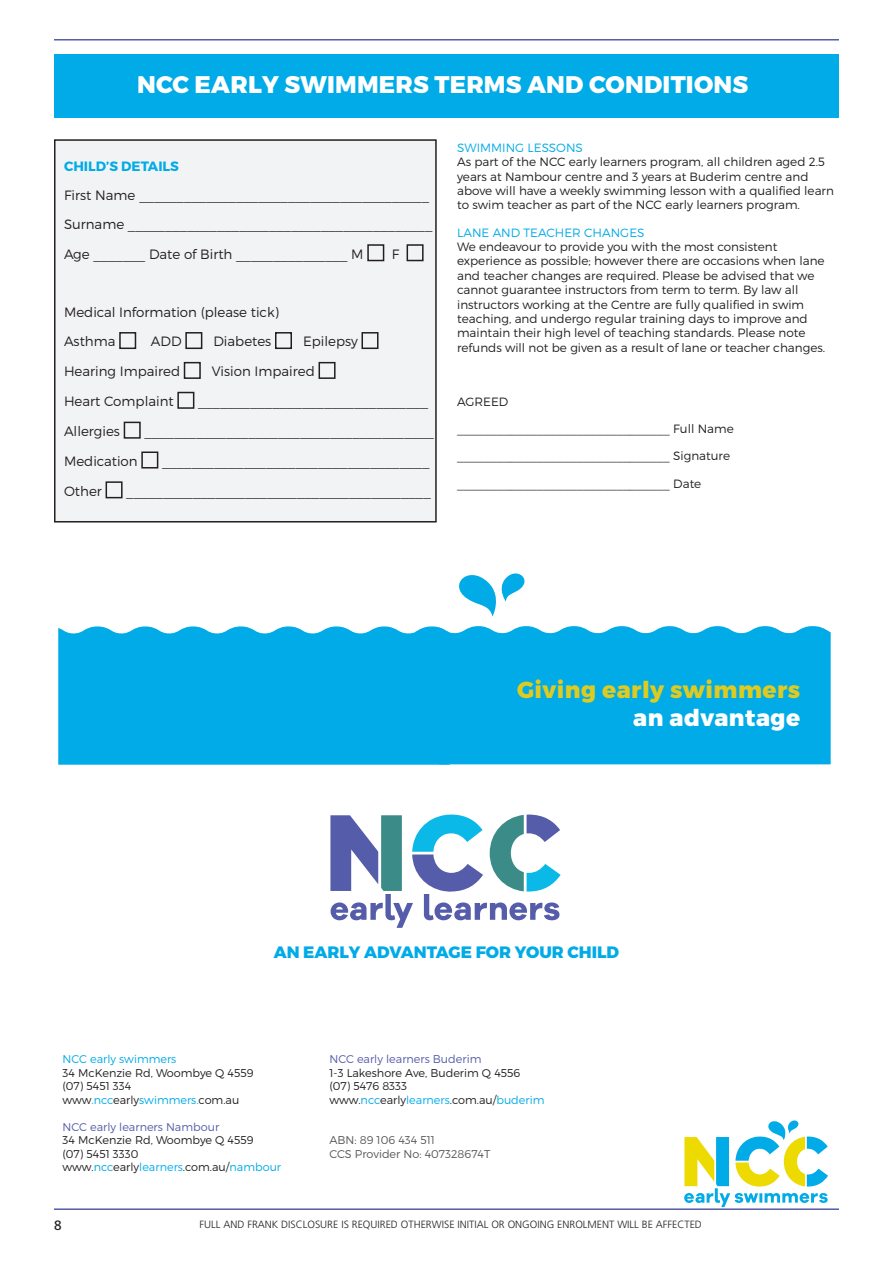
<style>
.page{position:relative;width:893px;height:1263px;background:#fff}
.page>*{position:absolute;margin:0;border:0;box-sizing:border-box;transform-origin:0 0}
.t1{font:800 24px "Montserrat";letter-spacing:.01em;color:#fff}
.t2{font:800 23.25px "Montserrat";letter-spacing:.02em;color:#decb21}
.t3{font:800 23.25px "Montserrat";letter-spacing:.02em;color:#fff}
.t4{font:800 16.5px "Montserrat";color:#00abe7}
.t5{font:300 13.5px/29px "Montserrat";color:#231f20}
.t6{font:700 13.5px "Montserrat";color:#00abe7}
.t7{font:13.5px "Frutiger LT Std";color:#231f20}
.t8{font:300 12px/14.4px "Montserrat";color:#231f20}
.t9{font:300 12px "Montserrat";color:#00abe7}
.t10{font:300 11.25px/13.5px "Montserrat";color:#231f20}
.t11{font:300 11.25px "Montserrat";color:#555ca9}
.t12{font:300 11.25px/13.5px "Montserrat";color:#57585a}
.t13{font:300 11.25px "Montserrat";color:#00abe7}
.t14{font:300 10.5px "Frutiger LT Std";color:#231f20}
.s1{color:#00abe7}
.s2{color:#00aeef}
</style>
<div class="page">
<hr style="left:54px;top:39px;width:785px;height:2px;background:#555ca9">
<hr style="left:54px;top:1208px;width:785px;height:2px;background:#555ca9">
<div style="left:54px;top:54px;width:785px;height:64px;background:#00abe7"></div>
<div style="left:55px;top:140px;width:381px;height:382px;background:#f2f3f4"></div>
<div style="left:367px;top:244px;width:17px;height:17px;border:2px solid #231f20"></div>
<div style="left:407px;top:244px;width:17px;height:17px;border:2px solid #231f20"></div>
<div style="left:119px;top:332px;width:17px;height:17px;border:2px solid #231f20"></div>
<div style="left:185px;top:332px;width:17px;height:17px;border:2px solid #231f20"></div>
<div style="left:275px;top:332px;width:17px;height:17px;border:2px solid #231f20"></div>
<div style="left:361px;top:332px;width:17px;height:17px;border:2px solid #231f20"></div>
<div style="left:184px;top:362px;width:17px;height:17px;border:2px solid #231f20"></div>
<div style="left:319px;top:362px;width:17px;height:17px;border:2px solid #231f20"></div>
<div style="left:177px;top:392px;width:17px;height:17px;border:2px solid #231f20"></div>
<div style="left:124px;top:422px;width:17px;height:17px;border:2px solid #231f20"></div>
<div style="left:141px;top:451px;width:17px;height:17px;border:2px solid #231f20"></div>
<div style="left:106px;top:481px;width:17px;height:17px;border:2px solid #231f20"></div>
<div style="left:54px;top:139px;width:383px;height:383px;border:2px solid #231f20"></div>
<svg style="left:459px;top:573px;width:66px;height:44px"></svg>
<div style="left:58px;top:626px;width:392px;height:139px;background:#00abe7"></div>
<div style="left:439px;top:626px;width:392px;height:138px;background:#00abe7"></div>
<svg style="left:330px;top:814px;width:231px;height:114px"></svg>
<svg style="left:684px;top:1120px;width:144px;height:87px"></svg>
<h1 class="t1" style="left:137px;top:70px;width:613px">NCC EARLY SWIMMERS TERMS AND CONDITIONS</h1>
<p class="t6" style="left:64px;top:158px;width:116px">CHILD’S DETAILS</p>
<p class="t5" style="left:64px;top:180px;width:370px">First Name _______________________________________<br>Surname _________________________________________</p>
<p class="t5" style="left:64px;top:239px;width:301px">Age _______ Date of Birth _______________ M</p>
<p class="t5" style="left:392px;top:239px;width:9px">F</p>
<p class="t5" style="left:64px;top:297px;width:217px">Medical Information (please tick)</p>
<p class="t5" style="left:64px;top:327px;width:53px">Asthma</p>
<p class="t5" style="left:151px;top:327px;width:32px">ADD</p>
<p class="t5" style="left:213px;top:327px;width:59px">Diabetes</p>
<p class="t5" style="left:303px;top:327px;width:56px">Epilepsy</p>
<p class="t5" style="left:64px;top:357px;width:118px">Hearing Impaired</p>
<p class="t5" style="left:212px;top:357px;width:105px">Vision Impaired</p>
<p class="t5" style="left:64px;top:387px;width:111px">Heart Complaint</p>
<p class="t5" style="left:198px;top:387px;width:232px">_______________________________</p>
<p class="t5" style="left:64px;top:417px;width:58px">Allergies</p>
<p class="t5" style="left:144px;top:417px;width:291px">_______________________________________</p>
<p class="t5" style="left:64px;top:446px;width:75px">Medication</p>
<p class="t5" style="left:162px;top:446px;width:269px">____________________________________</p>
<p class="t5" style="left:64px;top:476px;width:39px">Other</p>
<p class="t5" style="left:126px;top:476px;width:306px">_________________________________________</p>
<p class="t9" style="left:457px;top:140px;width:127px">SWIMMING LESSONS</p>
<p class="t8" style="left:457px;top:155px;width:378px">As part of the NCC early learners program, all children aged 2.5 years at Nambour centre and 3 years at Buderim centre and above will have a weekly swimming lesson with a qualified learn to swim teacher as part of the NCC early learners program.</p>
<p class="t9" style="left:457px;top:225px;width:189px">LANE AND TEACHER CHANGES</p>
<p class="t8" style="left:457px;top:239px;width:370px">We endeavour to provide you with the most consistent experience as possible; however there are occasions when lane and teacher changes are required. Please be advised that we cannot guarantee instructors from term to term. By law all instructors working at the Centre are fully qualified in swim teaching, and undergo regular training days to improve and maintain their high level of teaching standards. Please note refunds will not be given as a result of lane or teacher changes.</p>
<p class="t8" style="left:457px;top:394px;width:53px">AGREED</p>
<p class="t8" style="left:457px;top:422px;width:278px">________________________________ Full Name</p>
<p class="t8" style="left:457px;top:449px;width:274px">________________________________ Signature</p>
<p class="t8" style="left:457px;top:476px;width:246px">________________________________ Date</p>
<h2 class="t2" style="left:517px;top:676px;width:285px">Giving early swimmers</h2>
<h2 class="t3" style="left:633px;top:703px;width:168px">an advantage</h2>
<h3 class="t4" style="left:274px;top:942px;width:347px">AN EARLY ADVANTAGE FOR YOUR CHILD</h3>
<p class="t13" style="left:63px;top:1052px;width:115px">NCC early swimmers</p>
<p class="t10" style="left:63px;top:1066px;width:193px">34 McKenzie Rd, Woombye Q 4559 (07) 5451 334 www<span class="s1">.ncc</span>early<span class="s1">swimmers.</span>com.au</p>
<p class="t11" style="left:63px;top:1120px;width:158px">NCC early learners Nambour</p>
<p class="t10" style="left:63px;top:1133px;width:220px">34 McKenzie Rd, Woombye Q 4559<br>(07) 5451 3330 www.<span class="s1">ncc</span>early<span class="s2">learners</span>.com.au/<span class="s1">nambour</span></p>
<p class="t11" style="left:329px;top:1052px;width:154px">NCC early learners Buderim</p>
<p class="t10" style="left:329px;top:1066px;width:217px">1-3 Lakeshore Ave, Buderim Q 4556<br>(07) 5476 8333 www.<span class="s1">ncc</span>early<span class="s2">learners</span>.com.au/<span class="s1">buderim</span></p>
<p class="t12" style="left:329px;top:1133px;width:162px">ABN: 89 106 434 511<br>CCS Provider No: 407328674T</p>
<p class="t7" style="left:54px;top:1217px;width:9px">8</p>
<p class="t14" style="left:200px;top:1218px;width:504px">FULL AND FRANK DISCLOSURE IS REQUIRED OTHERWISE INITIAL OR ONGOING ENROLMENT WILL BE AFFECTED</p>
</div>
